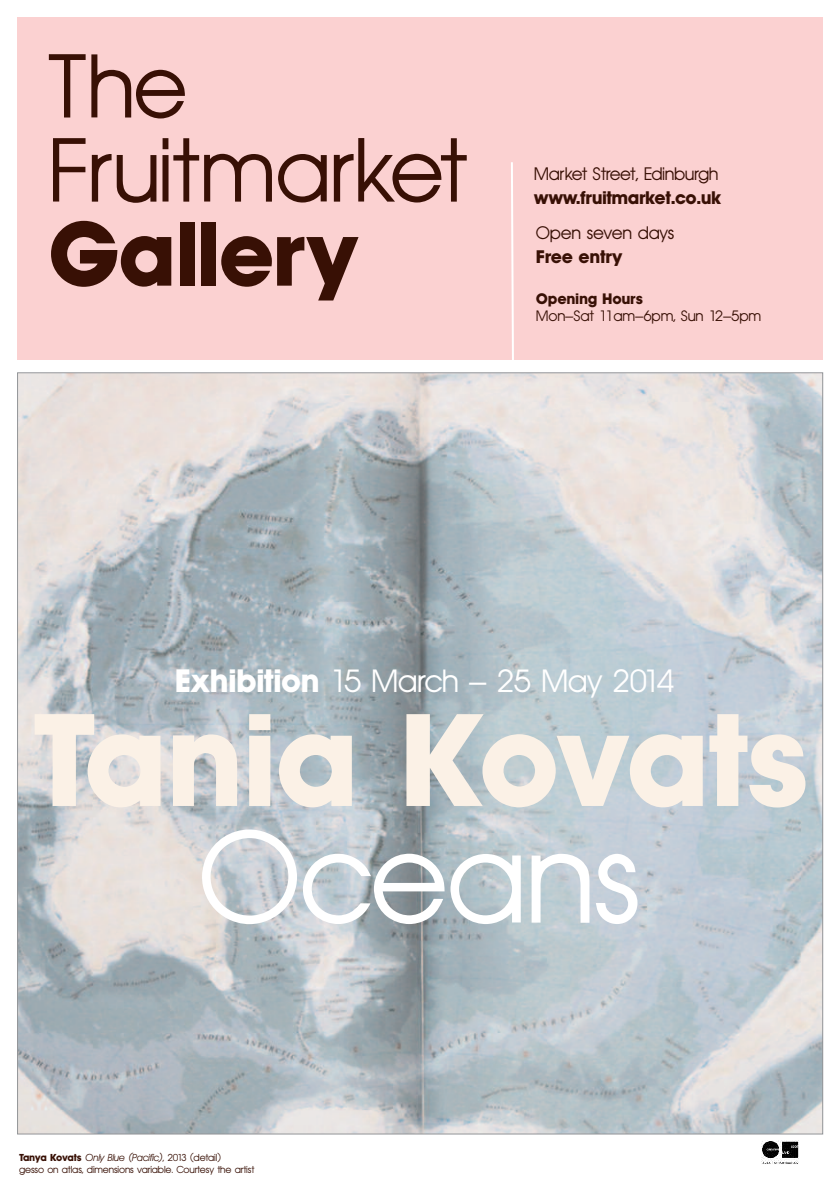
<style>
.page{position:relative;width:840px;height:1191px;background:#fff}
.page>*{position:absolute;margin:0;border:0;box-sizing:border-box;transform-origin:0 0}
.t1{font:700 130px "Avant Garde Two BQ";letter-spacing:-.015em;color:#fbf1e6}
.t2{font:130px "Avant Garde Two BQ";letter-spacing:-.015em;color:#fff}
.t3{font:90px/84px "Avant Garde Two BQ";letter-spacing:-.015em;color:#381005}
.t4{font:700 90px "Avant Garde Two BQ";letter-spacing:-.03em;color:#381005}
.t5{font:32px "Avant Garde Two BQ";letter-spacing:-.02em;color:#fff}
.t6{font:18px "Avant Garde Two BQ";letter-spacing:-.03em;color:#381005}
.t7{font:700 18px "Avant Garde Two BQ";letter-spacing:-.03em;color:#381005}
.t8{font:15px "Avant Garde Two BQ";letter-spacing:-.015em;color:#381005}
.t9{font:700 15px "Avant Garde Two BQ";letter-spacing:-.015em;color:#381005}
.t10{font:10px "Avant Garde Two BQ";letter-spacing:-.015em;color:#381005}
.t11{font:italic 10px "Avant Garde BQ";letter-spacing:-.015em;color:#381005}
.s1{font-weight:700}
.s2{font-family:"Avant Garde Two BQ";font-weight:700;font-style:normal}
.s3{font-family:"Avant Garde Two BQ";font-style:normal}
</style>
<div class="page">
<div style="left:17px;top:17px;width:805px;height:342px;background:#fbd1d1"></div>
<svg style="left:509px;top:162px;width:6px;height:198px"></svg>
<img style="left:761px;top:1140px;width:37px;height:24px">
<img style="left:19px;top:374px;width:801px;height:758px">
<h2 class="t3" style="left:47px;top:44px;width:421px">The<br>Fruitmarket</h2>
<h2 class="t4" style="left:47px;top:203px;width:313px">Gallery</h2>
<h3 class="t6" style="left:533px;top:164px;width:186px">Market Street, Edinburgh</h3>
<h3 class="t7" style="left:533px;top:187px;width:189px">www.fruitmarket.co.uk</h3>
<h3 class="t6" style="left:535px;top:223px;width:140px">Open seven days</h3>
<h3 class="t7" style="left:535px;top:246px;width:88px">Free entry</h3>
<h3 class="t9" style="left:535px;top:290px;width:108px">Opening Hours</h3>
<h3 class="t8" style="left:535px;top:308px;width:227px">Mon–Sat 11am–6pm, Sun 12–5pm</h3>
<h3 class="t5" style="left:175px;top:664px;width:501px"><span class="s1">Exhibition</span> 15 March – 25 May 2014</h3>
<h1 class="t1" style="left:32px;top:686px;width:778px">Tania Kovats</h1>
<h1 class="t2" style="left:198px;top:809px;width:446px">Oceans</h1>
<p class="t11" style="left:19px;top:1152px;width:203px"><span class="s2">Tanya Kovats</span> Only Blue (Pacific)<span class="s3">, 2013 (detail)</span></p>
<p class="t10" style="left:19px;top:1164px;width:237px">gesso on atlas, dimensions variable. Courtesy the artist</p>
</div>
